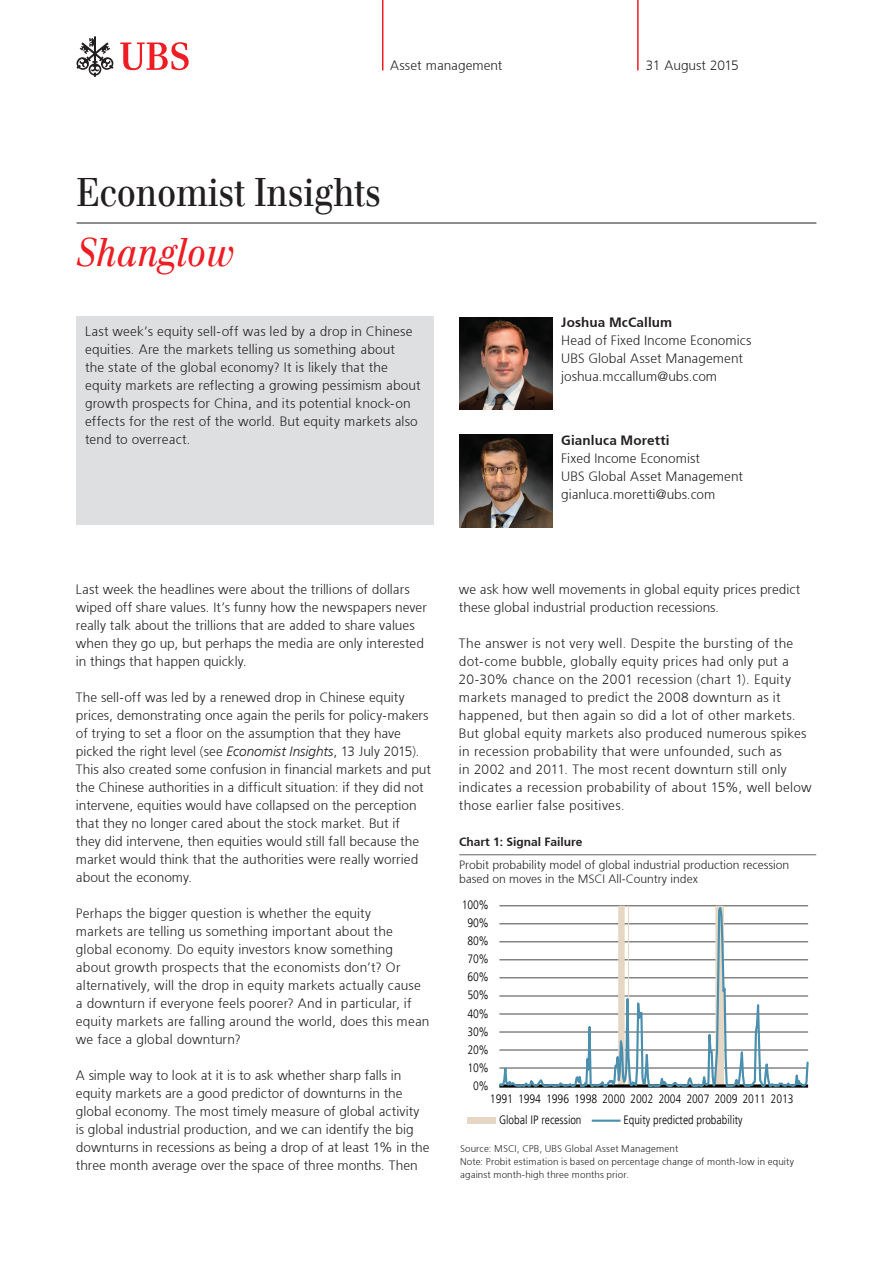
<style>
.page{position:relative;width:893px;height:1263px;background:#fff}
.page>*{position:absolute;margin:0;border:0;box-sizing:border-box;transform-origin:0 0}
.t1{font:39px "UBS Headline";color:#231f20}
.t2{font:italic 39px "UBS Headline";color:#ee1d23}
.t3{font:300 13.5px/18px "Frutiger 45";letter-spacing:.01em;color:#231f20}
.t4{font:300 13.5px "Frutiger 45";letter-spacing:.01em;color:#231f20}
.t5{font:12px/21.3px "Frutiger 47 Light CN";color:#050504}
.t6{font:300 12px/14.2px "Frutiger 45";color:#231f20}
.t7{font:300 12px "Frutiger 45";color:#231f20}
.t8{font:300 9.75px/12.8px "Frutiger 45";letter-spacing:.015em;color:#231f20}
.s1{font-style:italic}
</style>
<div class="page">
<hr style="left:382px;top:0;width:1px;height:70px;background:#ee1d23">
<hr style="left:637px;top:0;width:2px;height:70px;background:#ee1d23">
<svg style="left:77px;top:36px;width:36px;height:41px"></svg>
<svg style="left:120px;top:42px;width:69px;height:28px"></svg>
<img style="left:460px;top:317px;width:92px;height:93px">
<img style="left:460px;top:435px;width:92px;height:92px">
<div style="left:77px;top:317px;width:357px;height:208px;background:#dedfe1"></div>
<hr style="left:77px;top:223px;width:739px;height:1px;background:#231f20">
<hr style="left:459px;top:854px;width:357px;height:1px;background:#636366">
<hr style="left:499px;top:905px;width:309px;height:1px;background:#464749">
<hr style="left:499px;top:1084px;width:309px;height:4px;background:#5e5e5d">
<svg style="left:499px;top:906px;width:310px;height:181px"></svg>
<div style="left:467px;top:1117px;width:29px;height:7px;background:#e6d7c4"></div>
<hr style="left:592px;top:1119px;width:28px;height:3px;background:#4a8fad">
<p class="t3" style="left:390px;top:57px;width:114px">Asset management</p>
<p class="t3" style="left:646px;top:57px;width:94px">31 August 2015</p>
<h1 class="t1" style="left:77px;top:169px;width:306px">Economist Insights</h1>
<h1 class="t2" style="left:77px;top:229px;width:159px">Shanglow</h1>
<p class="t3" style="left:85px;top:322px;width:337px">Last week’s equity sell-off was led by a drop in Chinese equities. Are the markets telling us something about<br>the state of the global economy? It is likely that the equity markets are reflecting a growing pessimism about growth prospects for China, and its potential knock-on effects for the rest of the world. But equity markets also tend to overreact.</p>
<p class="t4" style="left:561px;top:315px;width:112px">Joshua McCallum</p>
<p class="t3" style="left:561px;top:332px;width:192px">Head of Fixed Income Economics<br>UBS Global Asset Management joshua.mccallum@ubs.com</p>
<p class="t4" style="left:561px;top:432px;width:110px">Gianluca Moretti</p>
<p class="t3" style="left:561px;top:449px;width:183px">Fixed Income Economist<br>UBS Global Asset Management gianluca.moretti@ubs.com</p>
<p class="t3" style="left:76px;top:580px;width:352px">Last week the headlines were about the trillions of dollars wiped off share values. It’s funny how the newspapers never really talk about the trillions that are added to share values when they go up, but perhaps the media are only interested in things that happen quickly.</p>
<p class="t3" style="left:76px;top:688px;width:357px">The sell-off was led by a renewed drop in Chinese equity prices, demonstrating once again the perils for policy-makers of trying to set a floor on the assumption that they have picked the right level (see <span class="s1">Economist Insights</span>, 13 July 2015).<br>This also created some confusion in financial markets and put the Chinese authorities in a difficult situation: if they did not intervene, equities would have collapsed on the perception that they no longer cared about the stock market. But if<br>they did intervene, then equities would still fall because the market would think that the authorities were really worried about the economy.</p>
<p class="t3" style="left:76px;top:904px;width:355px">Perhaps the bigger question is whether the equity<br>markets are telling us something important about the global economy. Do equity investors know something about growth prospects that the economists don’t? Or alternatively, will the drop in equity markets actually cause a downturn if everyone feels poorer? And in particular, if equity markets are falling around the world, does this mean we face a global downturn?</p>
<p class="t3" style="left:76px;top:1066px;width:355px">A simple way to look at it is to ask whether sharp falls in equity markets are a good predictor of downturns in the global economy. The most timely measure of global activity is global industrial production, and we can identify the big downturns in recessions as being a drop of at least 1% in the three month average over the space of three months. Then</p>
<p class="t3" style="left:459px;top:580px;width:343px">we ask how well movements in global equity prices predict these global industrial production recessions.</p>
<p class="t3" style="left:459px;top:634px;width:354px">The answer is not very well. Despite the bursting of the dot-come bubble, globally equity prices had only put a 20-30% chance on the 2001 recession (chart 1). Equity markets managed to predict the 2008 downturn as it happened, but then again so did a lot of other markets.<br>But global equity markets also produced numerous spikes in recession probability that were unfounded, such as<br>in 2002 and 2011. The most recent downturn still only indicates a recession probability of about 15%, well below those earlier false positives.</p>
<p class="t7" style="left:459px;top:834px;width:125px">Chart 1: Signal Failure</p>
<p class="t6" style="left:459px;top:857px;width:331px">Probit probability model of global industrial production recession based on moves in the MSCI All-Country index</p>
<p class="t5" style="left:462px;top:895px;width:29px">100%</p>
<p class="t5" style="left:467px;top:913px;width:23px">90%</p>
<p class="t5" style="left:467px;top:931px;width:23px">80%</p>
<p class="t5" style="left:467px;top:949px;width:23px">70%</p>
<p class="t5" style="left:467px;top:967px;width:23px">60%</p>
<p class="t5" style="left:467px;top:985px;width:23px">50%</p>
<p class="t5" style="left:467px;top:1003px;width:23px">40%</p>
<p class="t5" style="left:467px;top:1021px;width:23px">30%</p>
<p class="t5" style="left:467px;top:1039px;width:23px">20%</p>
<p class="t5" style="left:467px;top:1057px;width:23px">10%</p>
<p class="t5" style="left:473px;top:1075px;width:17px">0%</p>
<p class="t5" style="left:499px;top:1088px;width:296px;text-indent:-9px">1991 1994 1996 1998 2000 2002 2004 2007 2009 2011 2013<br>Global IP recession</p>
<p class="t5" style="left:624px;top:1109px;width:120px">Equity predicted probability</p>
<p class="t8" style="left:460px;top:1142px;width:336px">Source: MSCI, CPB, UBS Global Asset Management<br>Note: Probit estimation is based on percentage change of month-low in equity against month-high three months prior.</p>
</div>
